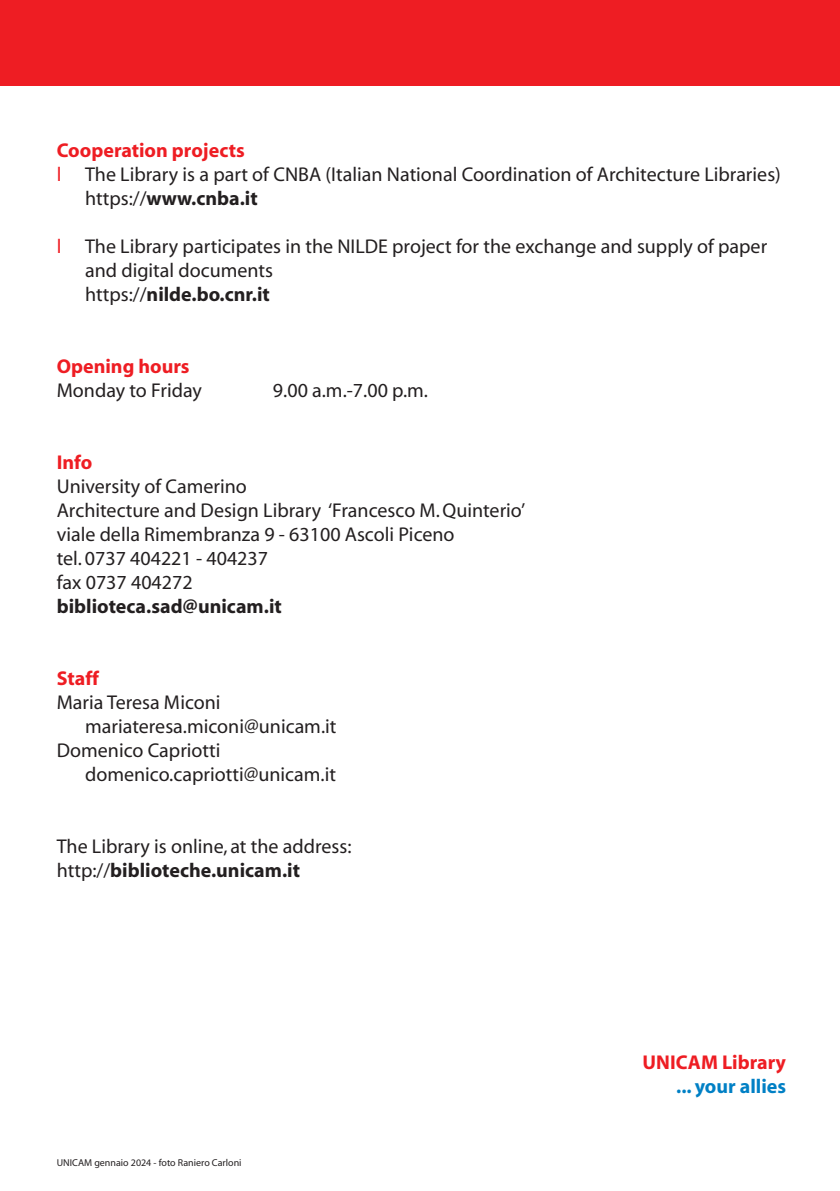
<style>
.page{position:relative;width:840px;height:1191px;background:#fff}
.page>*{position:absolute;margin:0;border:0;box-sizing:border-box;transform-origin:0 0}
.t1{font:20px/24px "Myriad";color:#231f20}
.t2{font:700 20px "Myriad";color:#231f20}
.t3{font:700 20px "Myriad";color:#ee1d23}
.t4{font:700 20px "Myriad";color:#0080c5}
.t5{font:10px "Myriad";color:#231f20}
.s1{color:#ee1d23}
.s2{font-weight:400}
</style>
<div class="page">
<div style="left:0;top:0;width:839px;height:85px;background:#ee1d23"></div>
<p class="t3" style="left:57px;top:140px;width:189px">Cooperation projects</p>
<p class="t1" style="left:57px;top:163px;width:725px"><span class="s1">l</span> The Library is a part of CNBA (Italian National Coordination of Architecture Libraries)</p>
<p class="t2" style="left:85px;top:188px;width:174px"><span class="s2">https://</span>www.cnba.it</p>
<p class="t1" style="left:85px;top:235px;width:683px;text-indent:-28px"><span class="s1">l</span> The Library participates in the NILDE project for the exchange and supply of paper and digital documents</p>
<p class="t2" style="left:85px;top:284px;width:186px"><span class="s2">https://</span>nilde.bo.cnr.it</p>
<p class="t3" style="left:57px;top:356px;width:134px">Opening hours</p>
<p class="t1" style="left:57px;top:379px;width:146px">Monday to Friday</p>
<p class="t1" style="left:273px;top:379px;width:156px">9.00 a.m.-7.00 p.m.</p>
<p class="t3" style="left:57px;top:452px;width:37px">Info</p>
<p class="t1" style="left:57px;top:475px;width:191px">University of Camerino</p>
<p class="t1" style="left:57px;top:499px;width:470px">Architecture and Design Library ‘Francesco M. Quinterio’</p>
<p class="t1" style="left:57px;top:523px;width:399px">viale della Rimembranza 9 - 63100 Ascoli Piceno</p>
<p class="t1" style="left:57px;top:547px;width:213px">tel. 0737 404221 - 404237</p>
<p class="t1" style="left:57px;top:571px;width:137px">fax 0737 404272</p>
<p class="t2" style="left:57px;top:596px;width:226px">biblioteca.sad@unicam.it</p>
<p class="t3" style="left:57px;top:668px;width:44px">Staff</p>
<p class="t1" style="left:57px;top:691px;width:165px">Maria Teresa Miconi</p>
<p class="t1" style="left:85px;top:715px;width:253px">mariateresa.miconi@unicam.it</p>
<p class="t1" style="left:57px;top:739px;width:165px">Domenico Capriotti</p>
<p class="t1" style="left:85px;top:763px;width:252px">domenico.capriotti@unicam.it</p>
<p class="t1" style="left:57px;top:835px;width:296px">The Library is online, at the address:</p>
<p class="t2" style="left:57px;top:860px;width:245px"><span class="s2">http://</span>biblioteche.unicam.it</p>
<p class="t5" style="left:57px;top:1158px;width:186px">UNICAM gennaio 2024 - foto Raniero Carloni</p>
<p class="t3" style="left:642px;top:1052px;width:145px">UNICAM Library</p>
<p class="t4" style="left:675px;top:1076px;width:111px">... your allies</p>
</div>
